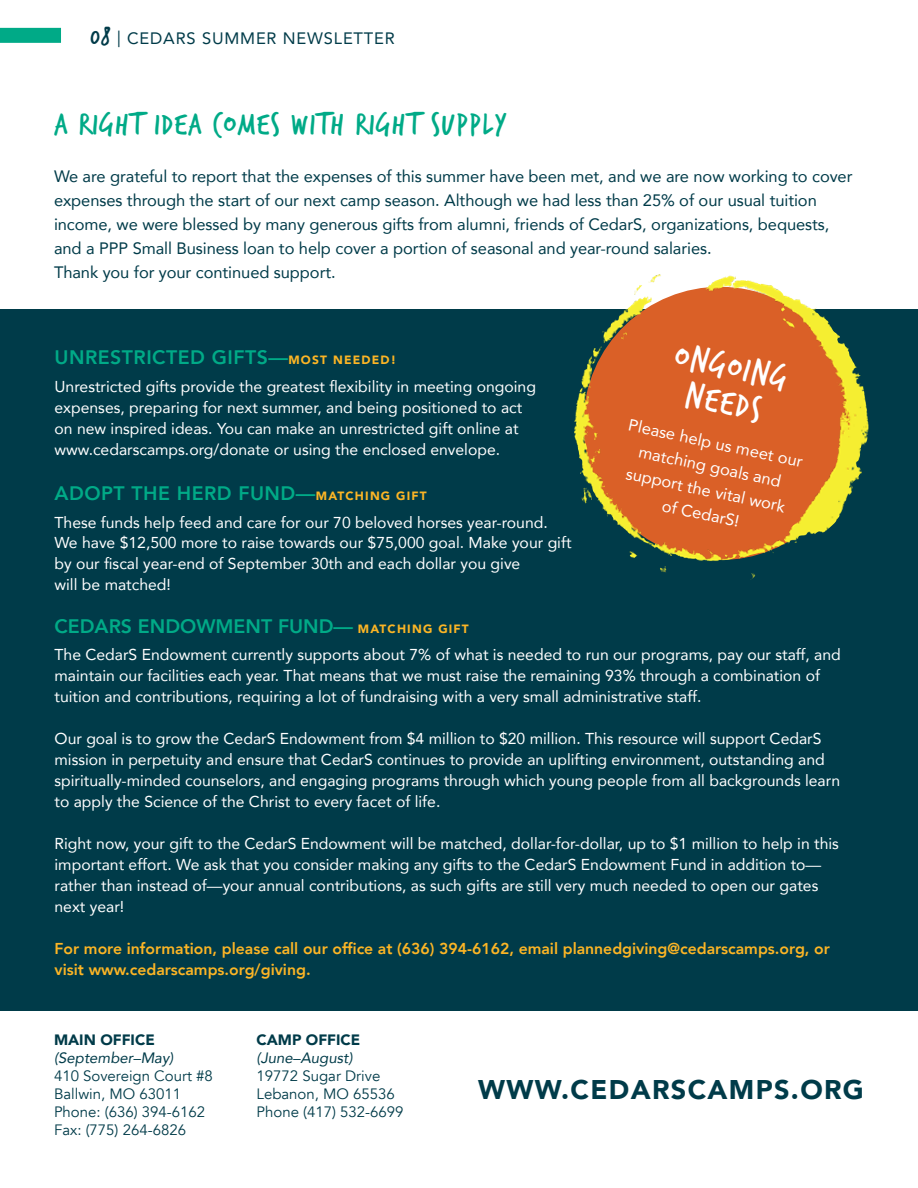
<style>
.page{position:relative;width:918px;height:1188px;background:#fff}
.page>*{position:absolute;margin:0;border:0;box-sizing:border-box;transform-origin:0 0}
.t1{font:37.5px/36px "Trash Hand";color:#fff;text-align:center}
.t2{font:33px "Trash Hand";letter-spacing:.05em;color:#00aa87}
.t3{font:900 27px "Avenir";letter-spacing:.05em;color:#003b49}
.t4{font:800 19.5px "Avenir";letter-spacing:.025em;color:#00aa87}
.t5{font:800 19.5px "Avenir";color:#00aa87}
.t6{font:16.5px/24px "Avenir";letter-spacing:-.005em;color:#003b49}
.t7{font:16.5px/24px "Avenir";color:#fff;text-align:center}
.t8{font:16.5px "Avenir";letter-spacing:.05em;color:#003b49}
.t9{font:15.75px/21px "Avenir";color:#fff}
.t10{font:800 15.75px/21px "Avenir";color:#fcb525}
.t11{font:15px/18px "Avenir";color:#003b49}
.t12{font:italic 15px "Avenir";color:#003b49}
.t13{font:900 15px "Avenir";color:#003b49}
.s1{font-family:"Trash Hand";font-size:27px}
.s2{font-weight:900;font-size:12px;color:#fcb525}
</style>
<div class="page">
<div style="left:0;top:309px;width:918px;height:702px;background:#003b49"></div>
<svg style="left:574px;top:313px;width:211px;height:260px"></svg>
<img style="left:623px;top:274px;width:246px;height:270px">
<div style="left:0;top:28px;width:61px;height:15px;background:#00aa87"></div>
<p class="t8" style="left:91px;top:25px;width:306px"><span class="s1">08</span> | CEDARS SUMMER NEWSLETTER</p>
<h2 class="t2" style="left:55px;top:108px;width:454px">A RIGHT IDEA COMES WITH RIGHT SUPPLY</h2>
<p class="t6" style="left:54px;top:163px;width:800px">We are grateful to report that the expenses of this summer have been met, and we are now working to cover expenses through the start of our next camp season. Although we had less than 25% of our usual tuition income, we were blessed by many generous gifts from alumni, friends of CedarS, organizations, bequests, and a PPP Small Business loan to help cover a portion of seasonal and year-round salaries.<br>Thank you for your continued support.</p>
<h1 class="t1" style="left:679px;top:339px;width:116px;rotate:12deg">ONGOING<br>NEEDS</h1>
<p class="t4" style="left:55px;top:342px;width:343px">UNRESTRICTED GIFTS—<span class="s2">MOST NEEDED!</span></p>
<p class="t9" style="left:55px;top:375px;width:483px">Unrestricted gifts provide the greatest flexibility in meeting ongoing expenses, preparing for next summer, and being positioned to act on new inspired ideas. You can make an unrestricted gift online at www.cedarscamps.org/donate or using the enclosed envelope.</p>
<p class="t4" style="left:55px;top:478px;width:374px">ADOPT THE HERD FUND—<span class="s2">MATCHING GIFT</span></p>
<p class="t9" style="left:55px;top:511px;width:519px">These funds help feed and care for our 70 beloved horses year-round.<br>We have $12,500 more to raise towards our $75,000 goal. Make your gift by our fiscal year-end of September 30th and each dollar you give<br>will be matched!</p>
<p class="t5" style="left:55px;top:611px;width:416px">CEDARS ENDOWMENT FUND— <span class="s2">MATCHING GIFT</span></p>
<p class="t9" style="left:55px;top:644px;width:788px">The CedarS Endowment currently supports about 7% of what is needed to run our programs, pay our staff, and maintain our facilities each year. That means that we must raise the remaining 93% through a combination of tuition and contributions, requiring a lot of fundraising with a very small administrative staff.</p>
<p class="t9" style="left:55px;top:728px;width:787px">Our goal is to grow the CedarS Endowment from $4 million to $20 million. This resource will support CedarS mission in perpetuity and ensure that CedarS continues to provide an uplifting environment, outstanding and spiritually-minded counselors, and engaging programs through which young people from all backgrounds learn to apply the Science of the Christ to every facet of life.</p>
<p class="t9" style="left:55px;top:833px;width:786px">Right now, your gift to the CedarS Endowment will be matched, dollar-for-dollar, up to $1 million to help in this important effort. We ask that you consider making any gifts to the CedarS Endowment Fund in addition to— rather than instead of—your annual contributions, as such gifts are still very much needed to open our gates next year!</p>
<p class="t10" style="left:55px;top:938px;width:777px">For more information, please call our office at (636) 394-6162, email plannedgiving@cedarscamps.org, or visit www.cedarscamps.org/giving.</p>
<p class="t7" style="left:631px;top:412px;width:179px;rotate:12deg">Please help us meet our matching goals and support the vital work of CedarS!</p>
<p class="t13" style="left:54px;top:1027px;width:102px">MAIN OFFICE</p>
<p class="t12" style="left:54px;top:1049px;width:121px">(September–May)</p>
<p class="t11" style="left:54px;top:1068px;width:160px">410 Sovereign Court #8<br>Ballwin, MO 63011<br>Phone: (636) 394-6162<br>Fax: (775) 264-6826</p>
<p class="t13" style="left:256px;top:1027px;width:105px">CAMP OFFICE</p>
<p class="t12" style="left:256px;top:1049px;width:98px">(June–August)</p>
<p class="t11" style="left:256px;top:1068px;width:149px">19772 Sugar Drive<br>Lebanon, MO 65536<br>Phone (417) 532-6699</p>
<h3 class="t3" style="left:478px;top:1066px;width:387px">WWW.CEDARSCAMPS.ORG</h3>
</div>
